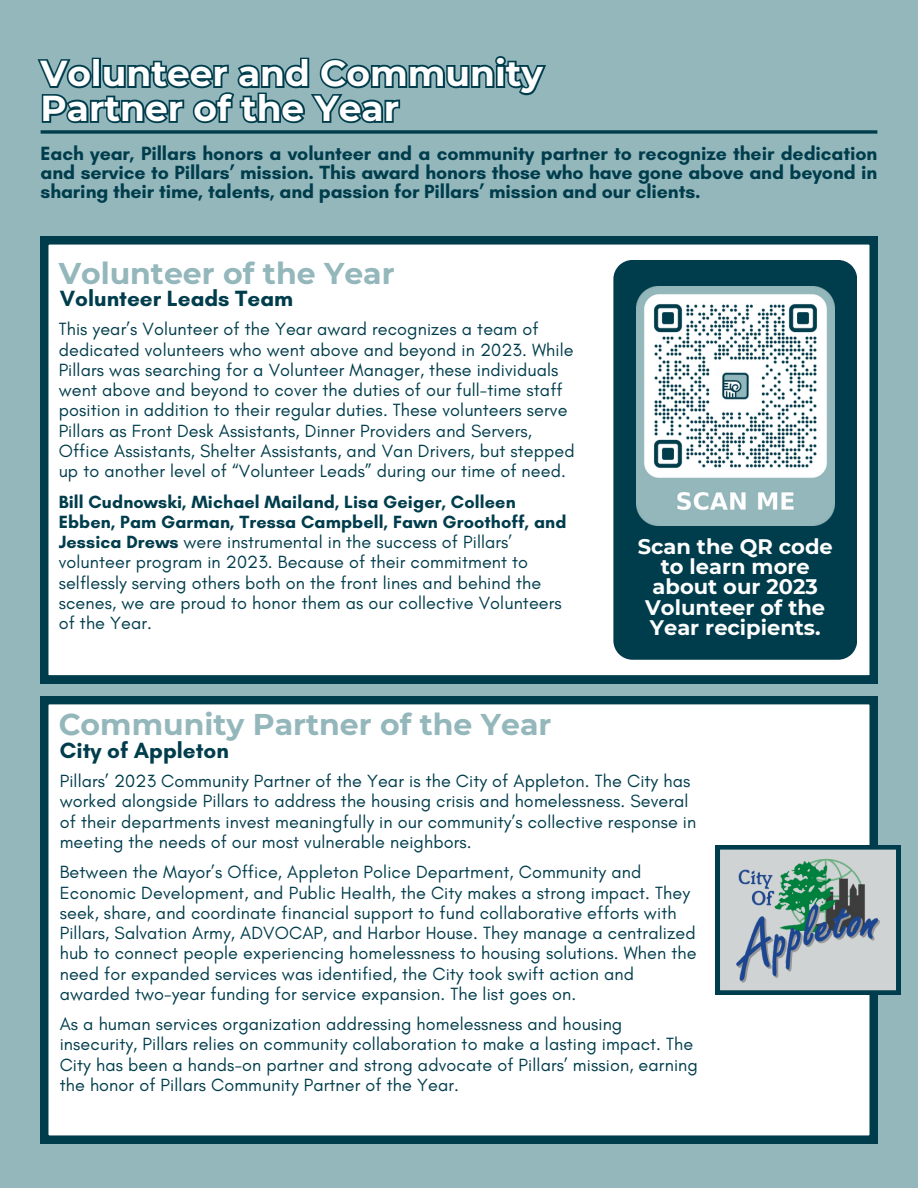
<style>
.page{position:relative;width:918px;height:1188px;background:#94b7bb}
.page>*{position:absolute;margin:0;border:0;box-sizing:border-box;transform-origin:0 0}
.t1{font:700 36px/34.8px "Montserrat";color:#fff}
.t2{font:700 30px "Montserrat";color:#94b7bb}
.t3{font:700 22.5px "Glacial Indifference";color:#003d4c}
.t4{font:700 21px/20.2px "Montserrat";color:#fefefe;text-align:center}
.t5{font:700 19.5px/19.2px "Glacial Indifference";letter-spacing:-.005em;color:#003d4c;text-align:justify}
.t6{font:18px/20.2px "Glacial Indifference";letter-spacing:.005em;color:#003d4c}
.s1{font-weight:700}
</style>
<div class="page">
<svg style="left:41px;top:130px;width:836px;height:4px;background:#164f5d"></svg>
<div style="left:41px;top:697px;width:836px;height:446px;background:#fff"></div>
<svg style="left:41px;top:237px;width:836px;height:446px;background:#edf1f2"></svg>
<div style="left:613px;top:260px;width:244px;height:400px;background:#003d4c"></div>
<img style="left:636px;top:287px;width:198px;height:238px">
<svg style="left:716px;top:845px;width:185px;height:150px;background:#7f989f"></svg>
<img style="left:729px;top:857px;width:159px;height:126px">
<svg style="left:37px;top:56px;width:509px;height:68px"></svg>
<p class="t1" style="left:41px;top:56px;width:504px">Volunteer and Community<br>Partner of the Year</p>
<p class="t5" style="left:41px;top:143px;width:838px">Each year, Pillars honors a volunteer and a community partner to recognize their dedication and service to Pillars’ mission. This award honors those who have gone above and beyond in sharing their time, talents, and passion for Pillars’ mission and our clients.</p>
<h3 class="t2" style="left:59px;top:255px;width:338px">Volunteer of the Year</h3>
<p class="t3" style="left:60px;top:284px;width:235px">Volunteer Leads Team</p>
<p class="t6" style="left:59px;top:319px;width:518px">This year’s Volunteer of the Year award recognizes a team of dedicated volunteers who went above and beyond in 2023. While Pillars was searching for a Volunteer Manager, these individuals went above and beyond to cover the duties of our full-time staff position in addition to their regular duties. These volunteers serve Pillars as Front Desk Assistants, Dinner Providers and Servers, Office Assistants, Shelter Assistants, and Van Drivers, but stepped up to another level of “Volunteer Leads” during our time of need.</p>
<p class="t6" style="left:59px;top:491px;width:509px"><span class="s1">Bill Cudnowski, Michael Mailand, Lisa Geiger, Colleen Ebben, Pam Garman, Tressa Campbell, Fawn Groothoff, and Jessica Drews</span> were instrumental in the success of Pillars’ volunteer program in 2023. Because of their commitment to selflessly serving others both on the front lines and behind the scenes, we are proud to honor them as our collective Volunteers of the Year.</p>
<h3 class="t2" style="left:59px;top:706px;width:494px">Community Partner of the Year</h3>
<h2 class="t3" style="left:60px;top:736px;width:171px">City of Appleton</h2>
<h4 class="t4" style="left:638px;top:536px;width:197px">Scan the QR code to learn more about our 2023<br>Volunteer of the<br>Year recipients.</h4>
<h2 class="t6" style="left:60px;top:771px;width:638px">Pillars’ 2023 Community Partner of the Year is the City of Appleton. The City has worked alongside Pillars to address the housing crisis and homelessness. Several of their departments invest meaningfully in our community’s collective response in meeting the needs of our most vulnerable neighbors.</h2>
<h3 class="t6" style="left:60px;top:862px;width:638px">Between the Mayor’s Office, Appleton Police Department, Community and Economic Development, and Public Health, the City makes a strong impact. They seek, share, and coordinate financial support to fund collaborative efforts with Pillars, Salvation Army, ADVOCAP, and Harbor House. They manage a centralized hub to connect people experiencing homelessness to housing solutions. When the need for expanded services was identified, the City took swift action and awarded two-year funding for service expansion. The list goes on.</h3>
<p class="t6" style="left:60px;top:1014px;width:640px">As a human services organization addressing homelessness and housing insecurity, Pillars relies on community collaboration to make a lasting impact. The City has been a hands-on partner and strong advocate of Pillars’ mission, earning the honor of Pillars Community Partner of the Year.</p>
</div>
